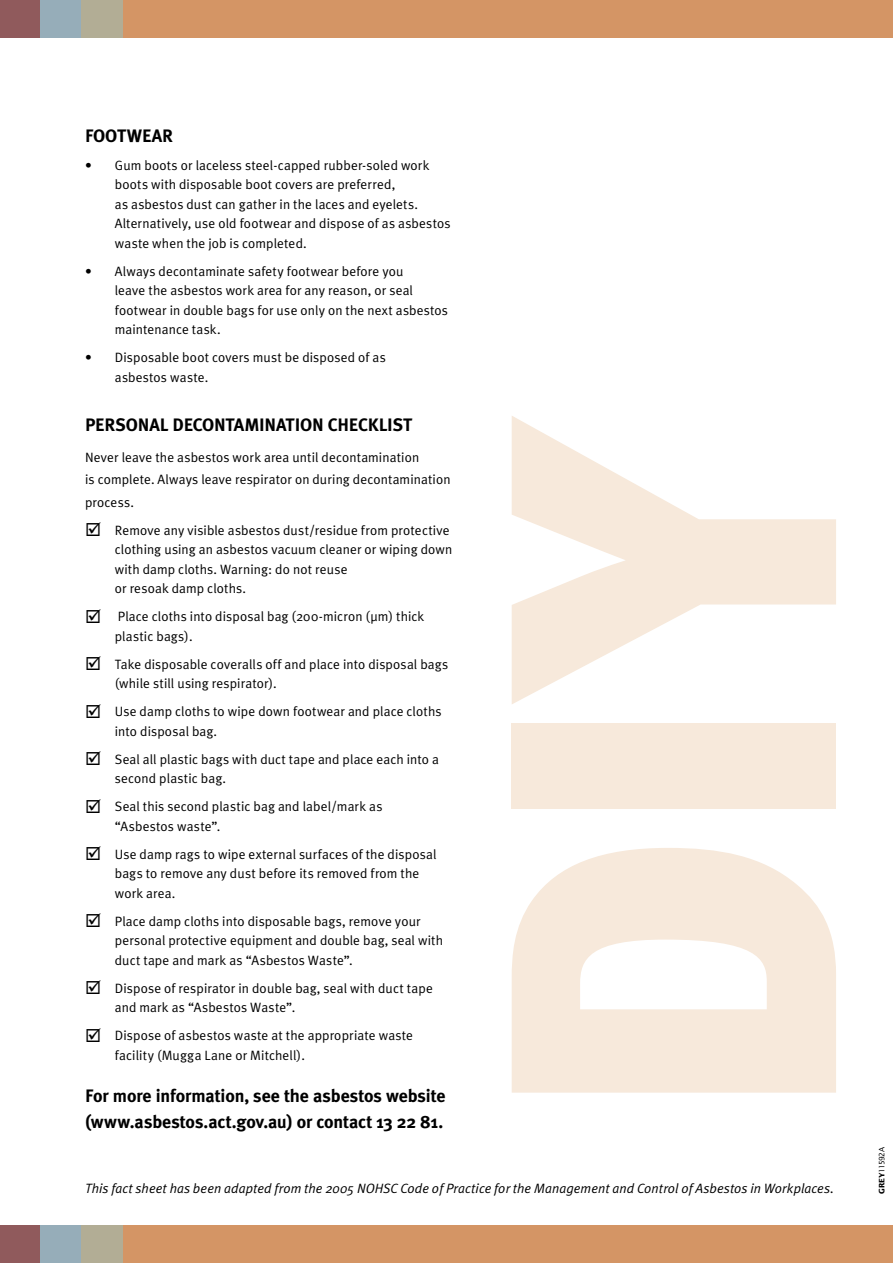
<style>
.page{position:relative;width:893px;height:1263px;background:#fff}
.page>*{position:absolute;margin:0;border:0;box-sizing:border-box;transform-origin:0 0}
.t1{font:900 465.3px "Meta Plus";color:#f7e9db}
.Text{font:700 18px/25.5px "Meta Plus";letter-spacing:-.005em;color:#000}
.Sub_1{font:700 18px "Meta Plus";letter-spacing:-.01em;color:#000}
.Indents{font:13.5px/19.5px "Meta Plus Normal";letter-spacing:.01em;color:#000}
.Text-2{font:13.5px/22.5px "Meta Plus Normal";letter-spacing:.01em;color:#000}
.Text-3{font:italic 13.5px "Meta Plus Normal";letter-spacing:.005em;color:#000}
.t2{font:7.5px "Lucida Sans";letter-spacing:-.06em;color:#000}
.s1{font-weight:700}
</style>
<div class="page">
<div style="left:0;top:1225px;width:893px;height:38px;background:#d49565"></div>
<div style="left:0;top:1225px;width:41px;height:38px;background:#905a5c"></div>
<div style="left:41px;top:1225px;width:41px;height:38px;background:#96adb9"></div>
<div style="left:82px;top:1225px;width:41px;height:38px;background:#b2ad95"></div>
<div style="left:0;top:0;width:893px;height:38px;background:#d49565"></div>
<div style="left:0;top:0;width:41px;height:38px;background:#905a5c"></div>
<div style="left:41px;top:0;width:41px;height:38px;background:#96adb9"></div>
<div style="left:82px;top:0;width:41px;height:38px;background:#b2ad95"></div>
<p class="Sub_1" style="left:85px;top:125px;width:90px">FOOTWEAR</p>
<p class="Indents" style="left:115px;top:155px;width:337px;text-indent:-30px">• Gum boots or laceless steel-capped rubber-soled work boots with disposable boot covers are preferred,<br>as asbestos dust can gather in the laces and eyelets.<br>Alternatively, use old footwear and dispose of as asbestos waste when the job is completed.</p>
<p class="Indents" style="left:115px;top:261px;width:335px;text-indent:-30px">• Always decontaminate safety footwear before you<br>leave the asbestos work area for any reason, or seal footwear in double bags for use only on the next asbestos maintenance task.</p>
<p class="Indents" style="left:115px;top:347px;width:273px;text-indent:-30px">• Disposable boot covers must be disposed of as asbestos waste.</p>
<p class="Sub_1" style="left:85px;top:414px;width:329px">PERSONAL DECONTAMINATION CHECKLIST</p>
<p class="Text-2" style="left:85px;top:446px;width:367px">Never leave the asbestos work area until decontamination<br>is complete. Always leave respirator on during decontamination process.</p>
<p class="Indents" style="left:115px;top:520px;width:339px">Remove any visible asbestos dust/residue from protective clothing using an asbestos vacuum cleaner or wiping down with damp cloths. Warning: do not reuse<br>or resoak damp cloths.</p>
<p class="Indents" style="left:115px;top:607px;width:311px">Place cloths into disposal bag (200-micron (µm) thick plastic bags).</p>
<p class="Indents" style="left:115px;top:654px;width:335px">Take disposable coveralls off and place into disposal bags (while still using respirator).</p>
<p class="Indents" style="left:115px;top:702px;width:328px">Use damp cloths to wipe down footwear and place cloths into disposal bag.</p>
<p class="Indents" style="left:115px;top:749px;width:326px">Seal all plastic bags with duct tape and place each into a second plastic bag.</p>
<p class="Indents" style="left:115px;top:797px;width:269px">Seal this second plastic bag and label/mark as “Asbestos waste”.</p>
<p class="Indents" style="left:115px;top:844px;width:323px">Use damp rags to wipe external surfaces of the disposal bags to remove any dust before its removed from the work area.</p>
<p class="Indents" style="left:115px;top:911px;width:330px">Place damp cloths into disposable bags, remove your personal protective equipment and double bag, seal with duct tape and mark as “Asbestos Waste”.</p>
<p class="Indents" style="left:115px;top:978px;width:320px">Dispose of respirator in double bag, seal with duct tape and mark as “Asbestos Waste”.</p>
<p class="Indents" style="left:115px;top:1026px;width:300px">Dispose of asbestos waste at the appropriate waste facility (Mugga Lane or Mitchell).</p>
<p class="Text" style="left:85px;top:1083px;width:362px">For more information, see the asbestos website (www.asbestos.act.gov.au) or contact 13 22 81.</p>
<p class="t1" style="left:402px;top:1129px;width:727px;rotate:-90deg">DIY</p>
<p class="Text-3" style="left:85px;top:1180px;width:750px">This fact sheet has been adapted from the 2005 NOHSC Code of Practice for the Management and Control of Asbestos in Workplaces.</p>
<p class="t2" style="left:877px;top:1194px;width:48px;rotate:-90deg"><span class="s1">GREY</span>11592A</p>
</div>
